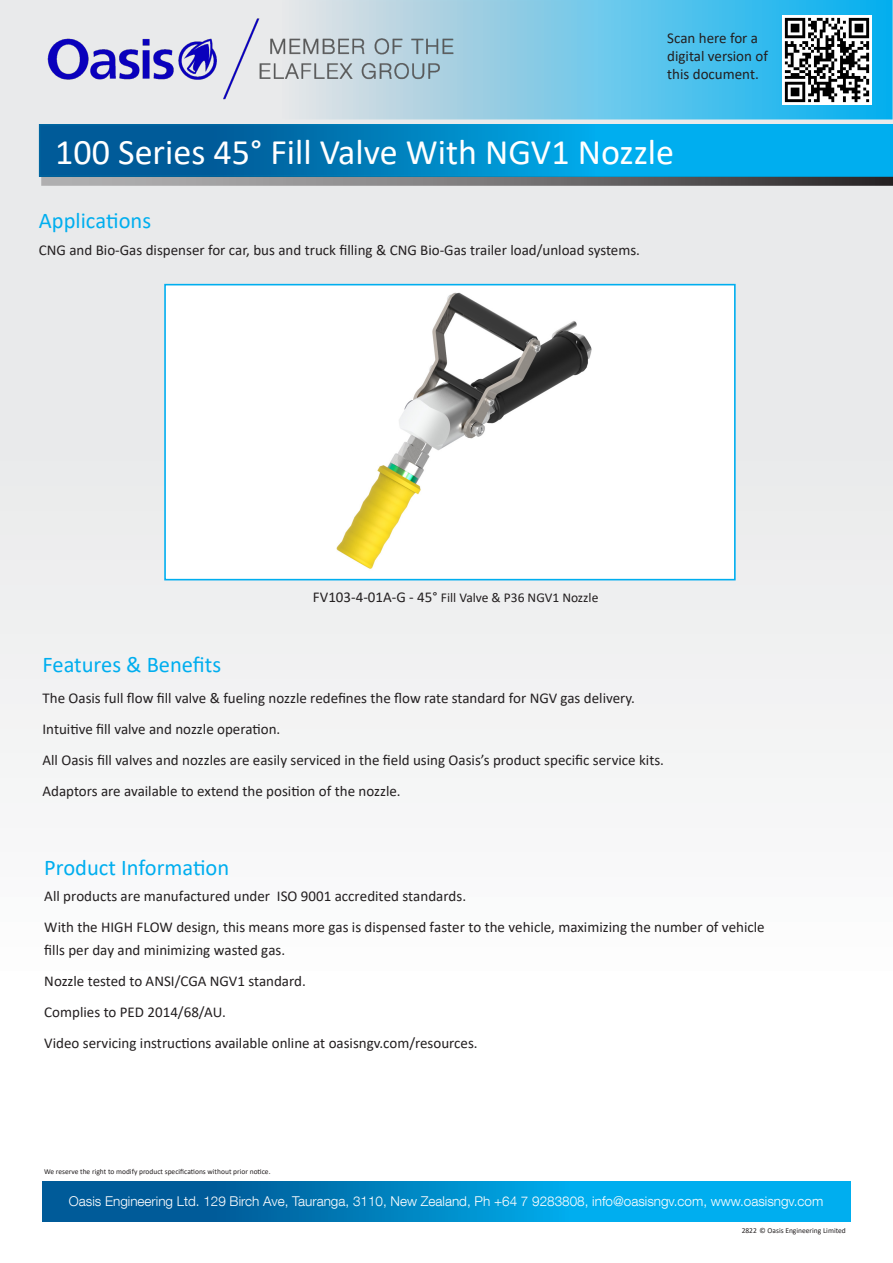
<style>
.page{position:relative;width:893px;height:1263px;background:#f5f6f6}
.page>*{position:absolute;margin:0;border:0;box-sizing:border-box;transform-origin:0 0}
.t1{font:36px "Calibri";color:#fff}
.domestic_header{font:22.5px "Calibri";color:#00aeef}
.t2{font:15px/18px "Calibri";color:#231f20}
.t3{font:300 13.5px "Helvetica Neue LT Com";color:#fff}
.t4{font:13.5px "Calibri";color:#231f20}
.t5{font:7.5px "Calibri";color:#231f20}
.s1{font-size:15px}
</style>
<div class="page">
<svg style="left:42px;top:1181px;width:808px;height:40px;background:#0089c7"></svg>
<svg style="left:42px;top:127px;width:848px;height:47px;background:#0089c8"></svg>
<svg style="left:41px;top:177px;width:852px;height:9px;background:#7b797a"></svg>
<svg style="left:39px;top:3px;width:851px;height:113px;background:#7dcbe9"></svg>
<div style="left:36px;top:0;width:857px;height:119px;border:2px solid #fff"></div>
<img style="left:782px;top:15px;width:90px;height:89px">
<img style="left:43px;top:17px;width:415px;height:83px">
<div style="left:165px;top:285px;width:570px;height:295px;background:#fff"></div>
<img style="left:336px;top:292px;width:256px;height:277px">
<div style="left:164px;top:284px;width:572px;height:296px;border:2px solid #00aeef"></div>
<p class="t2" style="left:667px;top:29px;width:102px">Scan here for a digital version of this document.</p>
<h1 class="t1" style="left:55px;top:127px;width:620px">100 Series 45° Fill Valve With NGV1 Nozzle</h1>
<p class="domestic_header" style="left:39px;top:205px;width:114px">Applications</p>
<p class="t2" style="left:39px;top:241px;width:603px">CNG and Bio-Gas dispenser for car, bus and truck filling &amp; CNG Bio-Gas trailer load/unload systems.</p>
<p class="t4" style="left:313px;top:588px;width:287px"><span class="s1">FV103-4-01A-G - 45°</span> Fill Valve &amp; P36 NGV1 Nozzle</p>
<p class="domestic_header" style="left:43px;top:649px;width:180px">Features &amp; Benefits</p>
<p class="t2" style="left:43px;top:688px;width:594px">The Oasis full flow fill valve &amp; fueling nozzle redefines the flow rate standard for NGV gas delivery.</p>
<p class="t2" style="left:43px;top:719px;width:239px">Intuitive fill valve and nozzle operation.</p>
<p class="t2" style="left:43px;top:750px;width:623px">All Oasis fill valves and nozzles are easily serviced in the field using Oasis’s product specific service kits.</p>
<p class="t2" style="left:43px;top:781px;width:360px">Adaptors are available to extend the position of the nozzle.</p>
<p class="domestic_header" style="left:44px;top:851px;width:186px">Product Information</p>
<p class="t2" style="left:44px;top:887px;width:423px">All products are manufactured under ISO 9001 accredited standards.</p>
<p class="t2" style="left:44px;top:916px;width:722px;line-height:22.5px">With the HIGH FLOW design, this means more gas is dispensed faster to the vehicle, maximizing the number of vehicle fills per day and minimizing wasted gas.</p>
<p class="t2" style="left:44px;top:971px;width:263px">Nozzle tested to ANSI/CGA NGV1 standard.</p>
<p class="t2" style="left:44px;top:1002px;width:183px">Complies to PED 2014/68/AU.</p>
<p class="t2" style="left:44px;top:1033px;width:435px">Video servicing instructions available online at oasisngv.com/resources.</p>
<p class="t5" style="left:44px;top:1166px;width:228px">We reserve the right to modify product specifications without prior notice.</p>
<p class="t3" style="left:69px;top:1193px;width:756px">Oasis Engineering Ltd. 129 Birch Ave, Tauranga, 3110, New Zealand, Ph +64 7 9283808, info@oasisngv.com, www.oasisngv.com</p>
<p class="t5" style="left:742px;top:1225px;width:106px">2822 © Oasis Engineering Limited</p>
</div>
